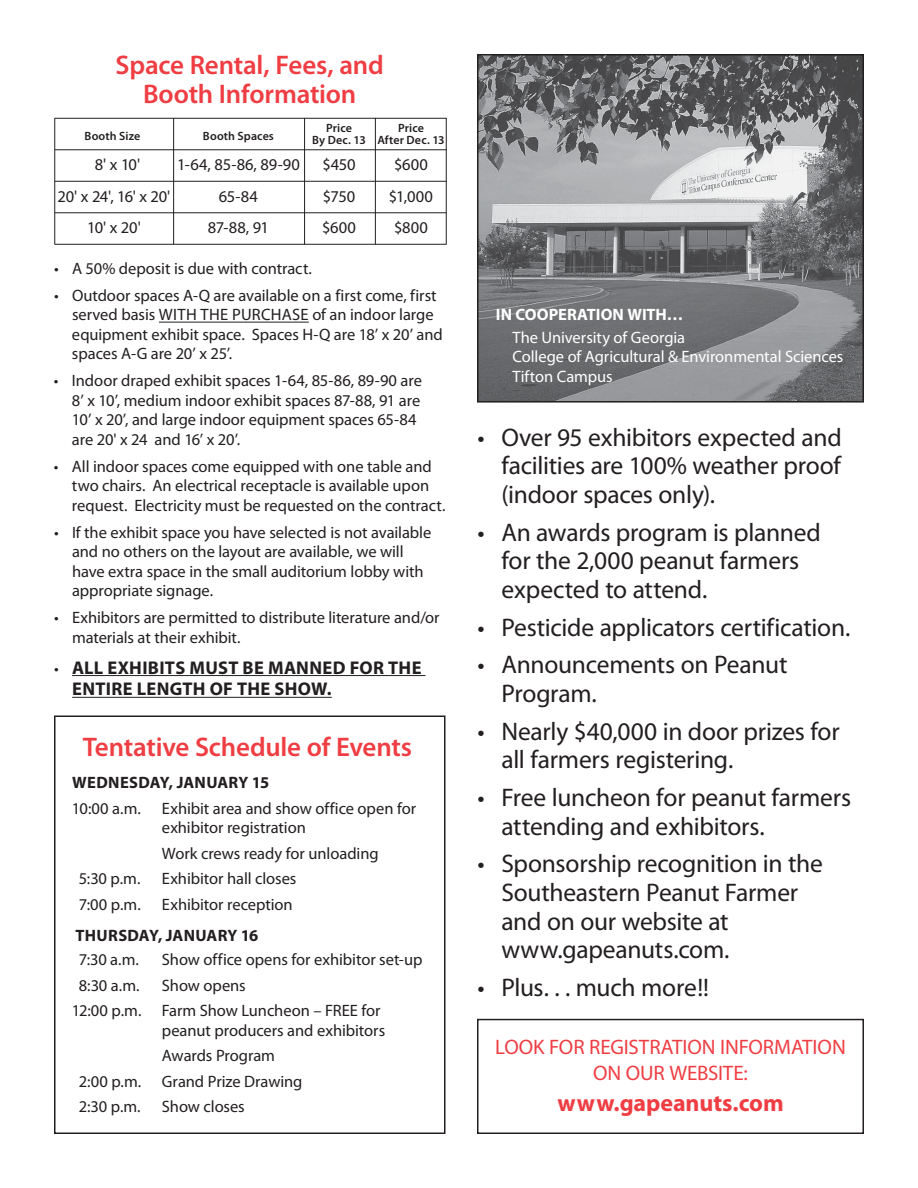
<style>
.page{position:relative;width:918px;height:1188px;background:#fff}
.page>*{position:absolute;margin:0;border:0;box-sizing:border-box;transform-origin:0 0}
.t1{font:600 27px/28.5px "Myriad Pro";letter-spacing:-.01em;color:#ef3e43;text-align:center}
.t2{font:25.5px/28.7px "Myriad Pro";letter-spacing:-.01em;color:#231f20}
.t3{font:700 24px "Myriad Pro";letter-spacing:-.005em;color:#ef3e43}
.t4{font:21px/25.5px "Myriad Pro";letter-spacing:-.005em;color:#ef3e43;text-align:center}
.t5{font:700 18.45px/21.8px "Myriad Pro";letter-spacing:.02em;color:#231f20}
.t6{font:16.5px/19.5px "Myriad Pro";letter-spacing:-.005em;color:#231f20}
.t7{font:16.5px/19.5px "Myriad Pro";letter-spacing:-.005em;color:#fff}
.t8{font:700 16.5px "Myriad Pro";letter-spacing:.02em;color:#231f20}
.t9{font:700 16.5px "Myriad Pro";letter-spacing:-.01em;color:#fff}
.t10{font:600 12px/12px "Myriad Pro";letter-spacing:.01em;color:#231f20}
.s1{font-weight:400;font-size:16.5px}
</style>
<div class="page">
<img style="left:480px;top:57px;width:381px;height:343px">
<div style="left:477px;top:54px;width:387px;height:349px;border:2px solid #231f20"></div>
<div style="left:54px;top:716px;width:392px;height:418px;border:2px solid #231f20"></div>
<hr style="left:159px;top:322px;width:150px;height:1px;background:#231f20">
<hr style="left:72px;top:675px;width:353px;height:1px;background:#231f20">
<hr style="left:72px;top:697px;width:260px;height:1px;background:#231f20">
<hr style="left:55px;top:118px;width:391px;height:1px;background:#231f20">
<hr style="left:55px;top:149px;width:391px;height:1px;background:#231f20">
<hr style="left:55px;top:181px;width:391px;height:1px;background:#231f20">
<hr style="left:55px;top:212px;width:391px;height:1px;background:#231f20">
<hr style="left:55px;top:244px;width:391px;height:1px;background:#231f20">
<hr style="left:173px;top:118px;width:1px;height:126px;background:#231f20">
<hr style="left:54px;top:118px;width:1px;height:126px;background:#231f20">
<hr style="left:304px;top:118px;width:1px;height:126px;background:#231f20">
<hr style="left:375px;top:118px;width:1px;height:126px;background:#231f20">
<hr style="left:446px;top:118px;width:1px;height:126px;background:#231f20">
<div style="left:477px;top:1019px;width:387px;height:115px;border:2px solid #231f20"></div>
<h1 class="t1" style="left:116px;top:50px;width:270px">Space Rental, Fees, and<br>Booth Information</h1>
<p class="t10" style="left:85px;top:129px;width:57px">Booth Size</p>
<p class="t10" style="left:203px;top:129px;width:72px">Booth Spaces</p>
<p class="t10" style="left:312px;top:122px;width:134px;text-indent:86px">Price<br>By Dec. 13 After Dec. 13</p>
<p class="t10" style="left:326px;top:122px;width:27px">Price</p>
<p class="t6" style="left:95px;top:155px;width:47px">8' x 10'</p>
<p class="t6" style="left:177px;top:155px;width:124px">1-64, 85-86, 89-90</p>
<p class="t6" style="left:322px;top:155px;width:35px">$450</p>
<p class="t6" style="left:394px;top:155px;width:35px">$600</p>
<p class="t6" style="left:58px;top:186px;width:114px">20' x 24', 16' x 20'</p>
<p class="t6" style="left:219px;top:186px;width:41px">65-84</p>
<p class="t6" style="left:323px;top:186px;width:34px">$750</p>
<p class="t6" style="left:389px;top:186px;width:46px">$1,000</p>
<p class="t6" style="left:87px;top:218px;width:55px">10' x 20'</p>
<p class="t6" style="left:208px;top:218px;width:63px">87-88, 91</p>
<p class="t6" style="left:322px;top:218px;width:35px">$600</p>
<p class="t6" style="left:394px;top:218px;width:35px">$800</p>
<p class="t6" style="left:54px;top:258px;width:259px">• A 50% deposit is due with contract.</p>
<p class="t6" style="left:72px;top:285px;width:372px;text-indent:-18px">• Outdoor spaces A-Q are available on a first come, first served basis with the pu rchase of an indoor large equipment exhibit space. Spaces H-Q are 18’ x 20’ and spaces A-G are 20’ x 25’.</p>
<p class="t6" style="left:72px;top:371px;width:351px;text-indent:-18px">• Indoor draped exhibit spaces 1-64, 85-86, 89-90 are 8’ x 10’, medium indoor exhibit spaces 87-88, 91 are 10’ x 20’, and large indoor equipment spaces 65-84 are 20' x 24 and 16’ x 20’.</p>
<p class="t6" style="left:72px;top:456px;width:375px;text-indent:-18px">• All indoor spaces come equipped with one table and two chairs. An electrical receptacle is available upon request. Electricity must be requested on the contract.</p>
<p class="t6" style="left:72px;top:522px;width:361px;text-indent:-18px">• If the exhibit space you have selected is not available and no others on the layout are available, we will have extra space in the small auditorium lobby with appropriate signage.</p>
<p class="t6" style="left:72px;top:608px;width:369px;text-indent:-18px">• Exhibitors are permitted to distribute literature and/or materials at their exhibit.</p>
<p class="t5" style="left:72px;top:656px;width:351px;text-indent:-18px"><span class="s1">•</span> ALL EXHIBITS MUST BE MANNED FOR THE<br>ENTIRE LENGTH OF THE SHOW.</p>
<h1 class="t1" style="left:83px;top:732px;width:331px">Tentative Schedule of Events</h1>
<p class="t8" style="left:72px;top:772px;width:199px">WEDNESDAY, JANUARY 15</p>
<p class="t6" style="left:72px;top:798px;width:70px">10:00 a.m.</p>
<p class="t6" style="left:162px;top:798px;width:256px">Exhibit area and show office open for exhibitor registration</p>
<p class="t6" style="left:162px;top:843px;width:218px">Work crews ready for unloading</p>
<p class="t6" style="left:79px;top:869px;width:63px">5:30 p.m.</p>
<p class="t6" style="left:162px;top:869px;width:136px">Exhibitor hall closes</p>
<p class="t6" style="left:79px;top:894px;width:63px">7:00 p.m.</p>
<p class="t6" style="left:162px;top:894px;width:132px">Exhibitor reception</p>
<p class="t8" style="left:75px;top:925px;width:185px">THURSDAY, JANUARY 16</p>
<p class="t6" style="left:79px;top:950px;width:62px">7:30 a.m.</p>
<p class="t6" style="left:162px;top:950px;width:262px">Show office opens for exhibitor set-up</p>
<p class="t6" style="left:79px;top:975px;width:62px">8:30 a.m.</p>
<p class="t6" style="left:72px;top:972px;width:310px;line-height:25.5px;text-indent:90px">Show opens<br>12:00 p.m. Farm Show Luncheon – FREE for</p>
<p class="t6" style="left:162px;top:1017px;width:225px;line-height:25.5px">peanut producers and exhibitors<br>Awards Program</p>
<p class="t6" style="left:79px;top:1071px;width:64px">2:00 p.m.</p>
<p class="t6" style="left:162px;top:1071px;width:142px">Grand Prize Drawing</p>
<p class="t6" style="left:79px;top:1097px;width:63px">2:30 p.m.</p>
<p class="t6" style="left:162px;top:1097px;width:84px">Show closes</p>
<p class="t9" style="left:496px;top:304px;width:110px">IN COO PERATION</p>
<p class="t9" style="left:627px;top:304px;width:58px">WITH…</p>
<p class="t7" style="left:512px;top:327px;width:333px">The University of Georgia<br>College of Agricultural &amp; Environmental Sciences<br>Tifton Campus</p>
<h2 class="t2" style="left:501px;top:422px;width:342px;text-align:justify;text-indent:-24px">• Over 95 exhibitors expected and facilities are 100% weather proof (indoor spaces only).</h2>
<h2 class="t2" style="left:501px;top:517px;width:321px;text-indent:-24px">• An awards program is planned for the 2,000 peanut farmers expected to attend.</h2>
<h2 class="t2" style="left:477px;top:612px;width:374px">• Pesticide applicators certification.</h2>
<h2 class="t2" style="left:501px;top:650px;width:288px;text-indent:-24px">• Announcements on Peanut<br>Program.</h2>
<h2 class="t2" style="left:501px;top:716px;width:340px;text-indent:-24px">• Nearly $40,000 in door prizes for all farmers registering.</h2>
<h2 class="t2" style="left:501px;top:783px;width:351px;text-indent:-24px">• Free luncheon for peanut farmers attending and exhibitors.</h2>
<h2 class="t2" style="left:501px;top:849px;width:323px;text-indent:-24px">• Sponsorship recognition in the<br>Southeastern Peanut Farmer and on our website at www.gapeanuts.com.</h2>
<h2 class="t2" style="left:477px;top:973px;width:233px">• Plus. . . much more!!</h2>
<p class="t4" style="left:495px;top:1034px;width:352px">LOOK FOR REGISTRATION INFORMATION<br>ON OUR WEBSITE:</p>
<h3 class="t3" style="left:557px;top:1088px;width:228px">WWW.GAPEANUTS.COM</h3>
</div>
